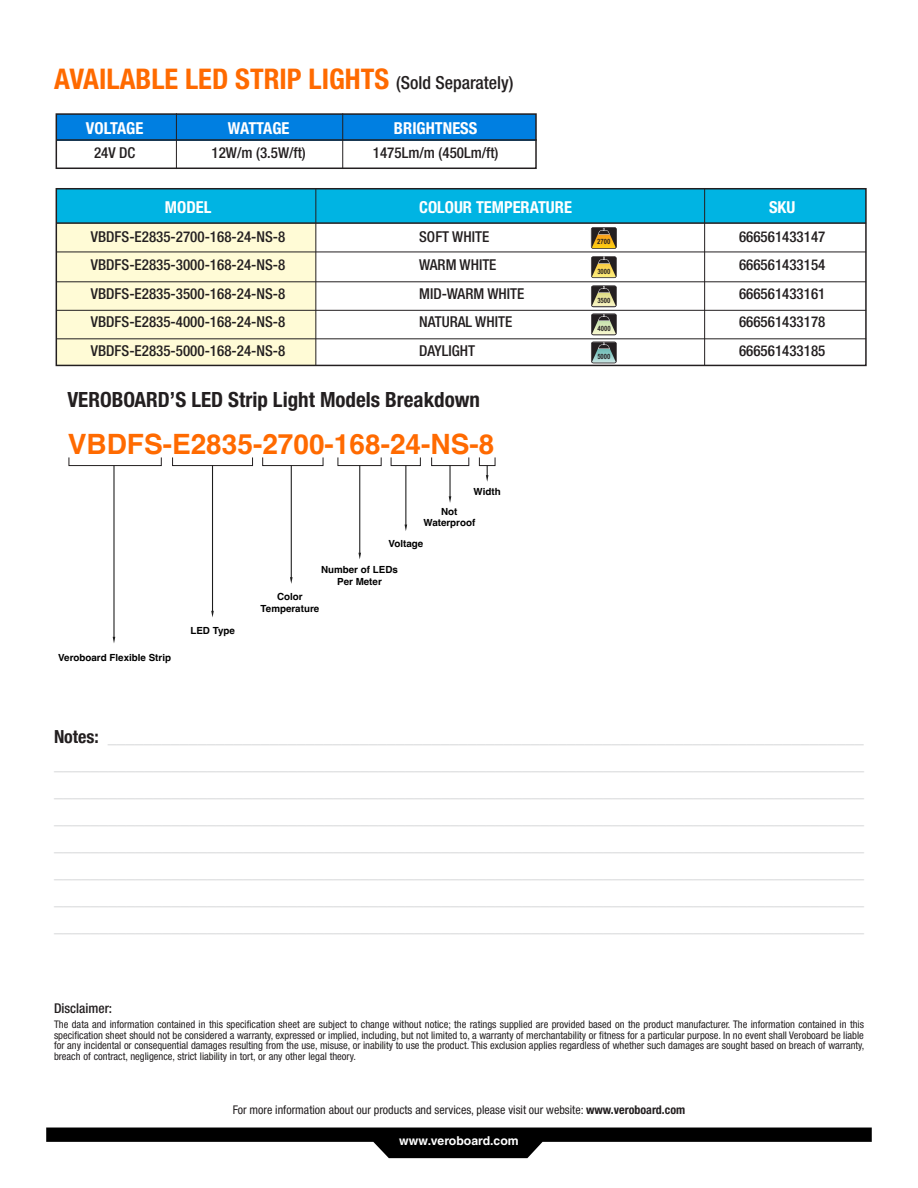
<style>
.page{position:relative;width:918px;height:1188px;background:#fff}
.page>*{position:absolute;margin:0;border:0;box-sizing:border-box;transform-origin:0 0}
.t1{font:700 condensed 28.5px "Helvetica Neue LT Std";color:#ff6a00}
.t2{font:700 28.05px "Helvetica";color:#ff6a00}
.t3{font:700 condensed 21px "Helvetica Neue LT Std";color:#231f20}
.t4{font:18px/27px "Helvetica Neue";color:#d1d2d4;text-align:justify}
.t5{font:700 condensed 16.5px "Helvetica Neue LT Std";color:#fff}
.t6{font:500 condensed 15px "Helvetica Neue LT Std";color:#231f20}
.t7{font:500 condensed 13.5px "Helvetica Neue LT Std";color:#231f20}
.t8{font:700 12.3px "Helvetica CE";color:#fff}
.t9{font:condensed 12px "Helvetica Neue LT Std";color:#231f20}
.t10{font:condensed 10.5px/10.5px "Helvetica Neue LT Std";color:#231f20;text-align:justify}
.t11{font:700 9.75px/11.7px "Helvetica";color:#000;text-align:center}
.t12{font:700 7.35px "Arial Narrow";color:#241f21}
.s1{font-weight:500;font-size:18px;color:#231f20}
.s2{font-weight:700;font-stretch:condensed;color:#231f20}
.s3{font-weight:700}
</style>
<div class="page">
<svg style="left:46px;top:1128px;width:826px;height:30px"></svg>
<svg style="left:113px;top:466px;width:2px;height:177px"></svg>
<svg style="left:211px;top:466px;width:3px;height:151px"></svg>
<svg style="left:290px;top:466px;width:3px;height:118px"></svg>
<svg style="left:358px;top:466px;width:3px;height:93px"></svg>
<svg style="left:405px;top:466px;width:2px;height:65px"></svg>
<div style="left:69px;top:457px;width:93px;height:9px;border:1px solid #231f20"></div>
<div style="left:172px;top:457px;width:81px;height:9px;border:1px solid #231f20"></div>
<div style="left:262px;top:457px;width:61px;height:9px;border:1px solid #231f20"></div>
<div style="left:338px;top:457px;width:43px;height:9px;border:1px solid #231f20"></div>
<div style="left:391px;top:457px;width:30px;height:9px;border:1px solid #231f20"></div>
<svg style="left:486px;top:466px;width:2px;height:16px"></svg>
<div style="left:479px;top:457px;width:16px;height:9px;border:1px solid #231f20"></div>
<svg style="left:449px;top:466px;width:2px;height:37px"></svg>
<div style="left:431px;top:457px;width:38px;height:9px;border:1px solid #231f20"></div>
<div style="left:56px;top:189px;width:260px;height:176px;background:#fffbd6"></div>
<div style="left:56px;top:189px;width:810px;height:33px;background:#00b4e3"></div>
<hr style="left:56px;top:222px;width:810px;height:2px;background:#231f20">
<hr style="left:56px;top:252px;width:810px;height:1px;background:#231f20">
<hr style="left:56px;top:281px;width:810px;height:1px;background:#231f20">
<hr style="left:56px;top:310px;width:810px;height:1px;background:#231f20">
<hr style="left:56px;top:338px;width:810px;height:1px;background:#231f20">
<hr style="left:315px;top:189px;width:1px;height:176px;background:#231f20">
<hr style="left:704px;top:189px;width:1px;height:176px;background:#231f20">
<div style="left:56px;top:188px;width:811px;height:178px;border:2px solid #231f20"></div>
<svg style="left:591px;top:285px;width:26px;height:22px"></svg>
<svg style="left:591px;top:313px;width:26px;height:22px"></svg>
<svg style="left:591px;top:342px;width:26px;height:21px"></svg>
<svg style="left:591px;top:256px;width:26px;height:22px"></svg>
<svg style="left:591px;top:227px;width:26px;height:22px"></svg>
<div style="left:56px;top:114px;width:480px;height:26px;background:#007fe1"></div>
<hr style="left:56px;top:139px;width:481px;height:2px;background:#231f20">
<hr style="left:176px;top:113px;width:1px;height:56px;background:#231f20">
<hr style="left:342px;top:113px;width:1px;height:56px;background:#231f20">
<div style="left:56px;top:113px;width:481px;height:56px;border:2px solid #231f20"></div>
<p class="t1" style="left:54px;top:62px;width:461px">AVAILABLE LED STRIP LIGHTS <span class="s1">(Sold Separately)</span></p>
<p class="t5" style="left:86px;top:118px;width:59px">VOLTAGE</p>
<p class="t5" style="left:228px;top:118px;width:63px">WATTAGE</p>
<p class="t5" style="left:394px;top:118px;width:85px">BRIGHTNESS</p>
<p class="t6" style="left:94px;top:143px;width:43px">24V DC</p>
<p class="t6" style="left:212px;top:143px;width:96px">12W/m (3.5W/ft)</p>
<p class="t6" style="left:373px;top:143px;width:127px">1475Lm/m (450Lm/ft)</p>
<p class="t5" style="left:165px;top:197px;width:48px">MODEL</p>
<p class="t5" style="left:419px;top:197px;width:154px">COLOUR TEMPERATURE</p>
<p class="t5" style="left:769px;top:197px;width:28px">SKU</p>
<p class="t6" style="left:91px;top:227px;width:196px">VBDFS-E2835-2700-168-24-NS-8</p>
<p class="t6" style="left:419px;top:227px;width:72px">SOFT WHITE</p>
<p class="t6" style="left:739px;top:227px;width:88px">666561433147</p>
<p class="t6" style="left:91px;top:256px;width:196px">VBDFS-E2835-3000-168-24-NS-8</p>
<p class="t6" style="left:419px;top:256px;width:79px">WARM WHITE</p>
<p class="t6" style="left:739px;top:256px;width:88px">666561433154</p>
<p class="t6" style="left:91px;top:284px;width:196px">VBDFS-E2835-3500-168-24-NS-8</p>
<p class="t6" style="left:419px;top:284px;width:107px">MID-WARM WHITE</p>
<p class="t6" style="left:739px;top:284px;width:88px">666561433161</p>
<p class="t6" style="left:91px;top:313px;width:196px">VBDFS-E2835-4000-168-24-NS-8</p>
<p class="t6" style="left:419px;top:313px;width:95px">NATURAL WHITE</p>
<p class="t6" style="left:739px;top:313px;width:88px">666561433178</p>
<p class="t6" style="left:91px;top:341px;width:196px">VBDFS-E2835-5000-168-24-NS-8</p>
<p class="t6" style="left:419px;top:341px;width:57px">DAYLIGHT</p>
<p class="t6" style="left:739px;top:341px;width:88px">666561433185</p>
<p class="t12" style="left:597px;top:236px;width:15px">2700</p>
<p class="t12" style="left:597px;top:265px;width:15px">3000</p>
<p class="t12" style="left:597px;top:295px;width:15px">3500</p>
<p class="t12" style="left:597px;top:323px;width:15px">4000</p>
<p class="t12" style="left:597px;top:351px;width:15px">5000</p>
<p class="t3" style="left:67px;top:387px;width:414px">VEROBOARD’S LED Strip Light Models Breakdown</p>
<p class="t2" style="left:68px;top:427px;width:428px">VBDFS-E2835-2700-168-24-NS-8</p>
<p class="t11" style="left:474px;top:487px;width:29px">Width</p>
<p class="t11" style="left:423px;top:506px;width:53px">Not<br>Waterproof</p>
<p class="t11" style="left:389px;top:538px;width:36px">Voltage</p>
<p class="t11" style="left:321px;top:565px;width:78px">Number of LEDs<br>Per Meter</p>
<p class="t11" style="left:58px;top:653px;width:114px">Veroboard Flexible Strip</p>
<p class="t11" style="left:190px;top:626px;width:46px">LED Type</p>
<p class="t11" style="left:261px;top:592px;width:60px">Color<br>Temperature</p>
<p class="t4" style="left:54px;top:724px;width:811px"><span class="s2">Notes:</span> ____________________________________________________________________________________</p>
<p class="t4" style="left:54px;top:751px;width:811px">__________________________________________________________________________________________</p>
<p class="t4" style="left:54px;top:778px;width:811px">__________________________________________________________________________________________</p>
<p class="t4" style="left:54px;top:805px;width:811px">__________________________________________________________________________________________</p>
<p class="t4" style="left:54px;top:832px;width:811px">__________________________________________________________________________________________ __________________________________________________________________________________________ __________________________________________________________________________________________ __________________________________________________________________________________________</p>
<p class="t7" style="left:54px;top:1000px;width:60px">Disclaimer:</p>
<p class="t10" style="left:54px;top:1019px;width:812px">The data and information contained in this specification sheet are subject to change without notice; the ratings supplied are provided based on the product manufacturer. The information contained in this specification sheet should not be considered a warranty, expressed or implied, including, but not limited to, a warranty of merchantability or fitness for a particular purpose. In no event shall Veroboard be liable for any incidental or consequential damages resulting from the use, misuse, or inability to use the product. This exclusion applies regardless of whether such damages are sought based on breach of warranty, breach of contract, negligence, strict liability in tort, or any other legal theory.</p>
<p class="t9" style="left:233px;top:1103px;width:454px">For more information about our products and services, please visit our website: <span class="s3">www.veroboard.com</span></p>
<p class="t8" style="left:399px;top:1133px;width:121px">www.veroboard.com</p>
</div>
